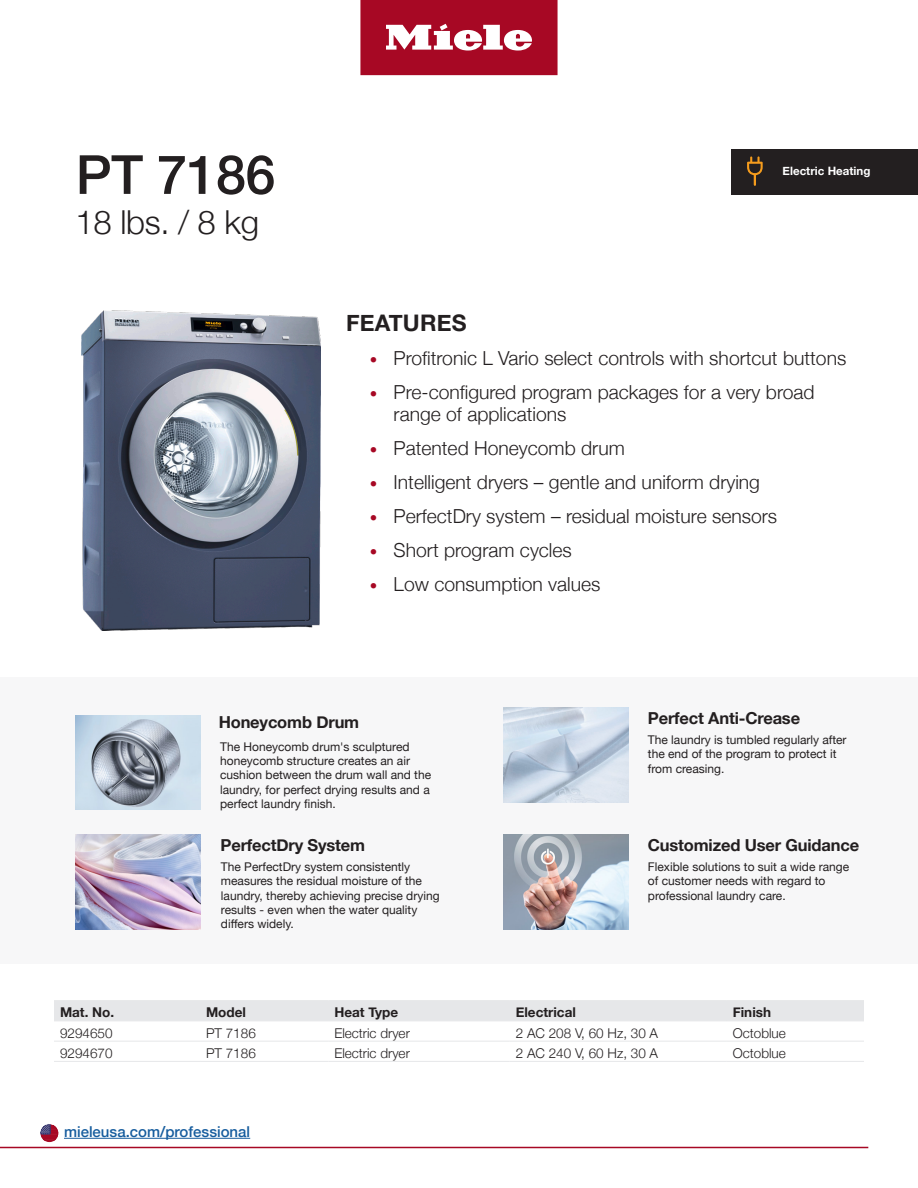
<style>
.page{position:relative;width:918px;height:1188px;background:#fff}
.page>*{position:absolute;margin:0;border:0;box-sizing:border-box;transform-origin:0 0}
.t1{font:500 54px "Helvetica Neue";letter-spacing:-.01em;color:#231f20}
.t2{font:300 33px "Helvetica Neue";letter-spacing:-.01em;color:#231f20}
.t3{font:700 22.8px "Helvetica Neue";letter-spacing:.01em;color:#231f20}
.t4{font:300 19.35px/22.5px "Helvetica Neue";color:#231f20}
.t5{font:700 16.5px "Helvetica Neue";letter-spacing:-.01em;color:#231f20}
.t6{font:500 15px "Helvetica Neue";color:#175d9e}
.t7{font:300 13.5px "Helvetica Neue";color:#231f20}
.t8{font:700 13.5px "Helvetica Neue";color:#231f20}
.t9{font:12px/14.4px "Helvetica Neue";color:#231f20}
.t10{font:700 11.55px "Helvetica Neue";color:#fff}
.s1{font-weight:500;font-size:15px;color:#a70824}
</style>
<div class="page">
<div style="left:361px;top:0;width:196px;height:74px;background:#a70824"></div>
<svg style="left:386px;top:24px;width:146px;height:27px"></svg>
<div style="left:360px;top:0;width:198px;height:75px;border:2px solid #a70824"></div>
<hr style="left:0;top:1147px;width:868px;height:1px;background:#a70824">
<img style="left:81px;top:311px;width:239px;height:319px">
<div style="left:0;top:677px;width:918px;height:287px;background:#f7f7f8"></div>
<div style="left:731px;top:149px;width:187px;height:45px;background:#231f20"></div>
<svg style="left:747px;top:156px;width:16px;height:29px"></svg>
<div style="left:54px;top:1001px;width:810px;height:20px;background:#e6e7e9"></div>
<hr style="left:54px;top:1000px;width:146px;height:1px;background:#e6e7e9">
<hr style="left:200px;top:1000px;width:128px;height:1px;background:#e6e7e9">
<hr style="left:328px;top:1000px;width:182px;height:1px;background:#e6e7e9">
<hr style="left:510px;top:1000px;width:217px;height:1px;background:#e6e7e9">
<hr style="left:727px;top:1000px;width:137px;height:1px;background:#e6e7e9">
<hr style="left:54px;top:1021px;width:146px;height:1px;background:#e6e7e9">
<hr style="left:200px;top:1021px;width:128px;height:1px;background:#e6e7e9">
<hr style="left:328px;top:1021px;width:182px;height:1px;background:#e6e7e9">
<hr style="left:510px;top:1021px;width:217px;height:1px;background:#e6e7e9">
<hr style="left:727px;top:1021px;width:137px;height:1px;background:#e6e7e9">
<hr style="left:54px;top:1041px;width:146px;height:1px;background:#e6e7e9">
<hr style="left:200px;top:1041px;width:128px;height:1px;background:#e6e7e9">
<hr style="left:328px;top:1041px;width:182px;height:1px;background:#e6e7e9">
<hr style="left:510px;top:1041px;width:217px;height:1px;background:#e6e7e9">
<hr style="left:727px;top:1041px;width:137px;height:1px;background:#e6e7e9">
<hr style="left:54px;top:1061px;width:146px;height:1px;background:#e6e7e9">
<hr style="left:200px;top:1061px;width:128px;height:1px;background:#e6e7e9">
<hr style="left:328px;top:1061px;width:182px;height:1px;background:#e6e7e9">
<hr style="left:510px;top:1061px;width:217px;height:1px;background:#e6e7e9">
<hr style="left:727px;top:1061px;width:137px;height:1px;background:#e6e7e9">
<img style="left:503px;top:708px;width:125px;height:94px">
<img style="left:75px;top:715px;width:125px;height:95px">
<img style="left:76px;top:834px;width:125px;height:95px">
<hr style="left:64px;top:1138px;width:186px;height:1px;background:#175d9e">
<svg style="left:41px;top:1125px;width:17px;height:17px"></svg>
<img style="left:503px;top:834px;width:125px;height:95px">
<p class="t1" style="left:76px;top:131px;width:201px">PT 7186</p>
<p class="t2" style="left:76px;top:195px;width:185px">18 lbs. / 8 kg</p>
<p class="t10" style="left:783px;top:162px;width:89px">Electric Heating</p>
<p class="t3" style="left:346px;top:305px;width:122px">FEATURES</p>
<p class="t4" style="left:370px;top:345px;width:478px"><span class="s1">•</span> Profitronic L Vario select controls with shortcut buttons</p>
<p class="t4" style="left:394px;top:379px;width:422px;text-indent:-24px"><span class="s1">•</span> Pre-configured program packages for a very broad range of applications</p>
<p class="t4" style="left:370px;top:436px;width:256px"><span class="s1">•</span> Patented Honeycomb drum</p>
<p class="t4" style="left:370px;top:469px;width:392px"><span class="s1">•</span> Intelligent dryers – gentle and uniform drying</p>
<p class="t4" style="left:370px;top:503px;width:409px"><span class="s1">•</span> PerfectDry system – residual moisture sensors</p>
<p class="t4" style="left:370px;top:537px;width:203px"><span class="s1">•</span> Short program cycles</p>
<p class="t4" style="left:370px;top:571px;width:232px"><span class="s1">•</span> Low consumption values</p>
<p class="t5" style="left:219px;top:709px;width:142px">Honeycomb Drum</p>
<p class="t5" style="left:648px;top:705px;width:154px">Perfect Anti-Crease</p>
<p class="t9" style="left:220px;top:740px;width:212px">The Honeycomb drum's sculptured honeycomb structure creates an air cushion between the drum wall and the laundry, for perfect drying results and a perfect laundry finish.</p>
<p class="t9" style="left:648px;top:733px;width:200px">The laundry is tumbled regularly after the end of the program to protect it from creasing.</p>
<p class="t5" style="left:221px;top:832px;width:146px">PerfectDry System</p>
<p class="t9" style="left:221px;top:860px;width:220px">The PerfectDry system consistently measures the residual moisture of the laundry, thereby achieving precise drying results - even when the water quality differs widely.</p>
<p class="t5" style="left:648px;top:832px;width:213px">Customized User Guidance</p>
<p class="t9" style="left:648px;top:860px;width:203px">Flexible solutions to suit a wide range of customer needs with regard to professional laundry care.</p>
<p class="t8" style="left:60px;top:1002px;width:56px">Mat. No.</p>
<p class="t8" style="left:206px;top:1002px;width:41px">Model</p>
<p class="t8" style="left:334px;top:1002px;width:65px">Heat Type</p>
<p class="t8" style="left:516px;top:1002px;width:62px">Electrical</p>
<p class="t8" style="left:733px;top:1002px;width:40px">Finish</p>
<p class="t7" style="left:60px;top:1022px;width:54px">9294650</p>
<p class="t7" style="left:206px;top:1022px;width:51px">PT 7186</p>
<p class="t7" style="left:334px;top:1022px;width:77px">Electric dryer</p>
<p class="t7" style="left:516px;top:1022px;width:144px">2 AC 208 V, 60 Hz, 30 A</p>
<p class="t7" style="left:733px;top:1022px;width:55px">Octoblue</p>
<p class="t7" style="left:60px;top:1042px;width:54px">9294670</p>
<p class="t7" style="left:206px;top:1042px;width:51px">PT 7186</p>
<p class="t7" style="left:334px;top:1042px;width:77px">Electric dryer</p>
<p class="t7" style="left:516px;top:1042px;width:144px">2 AC 240 V, 60 Hz, 30 A</p>
<p class="t7" style="left:733px;top:1042px;width:55px">Octoblue</p>
<p class="t6" style="left:64px;top:1120px;width:188px">mieleusa.com/professional</p>
</div>
